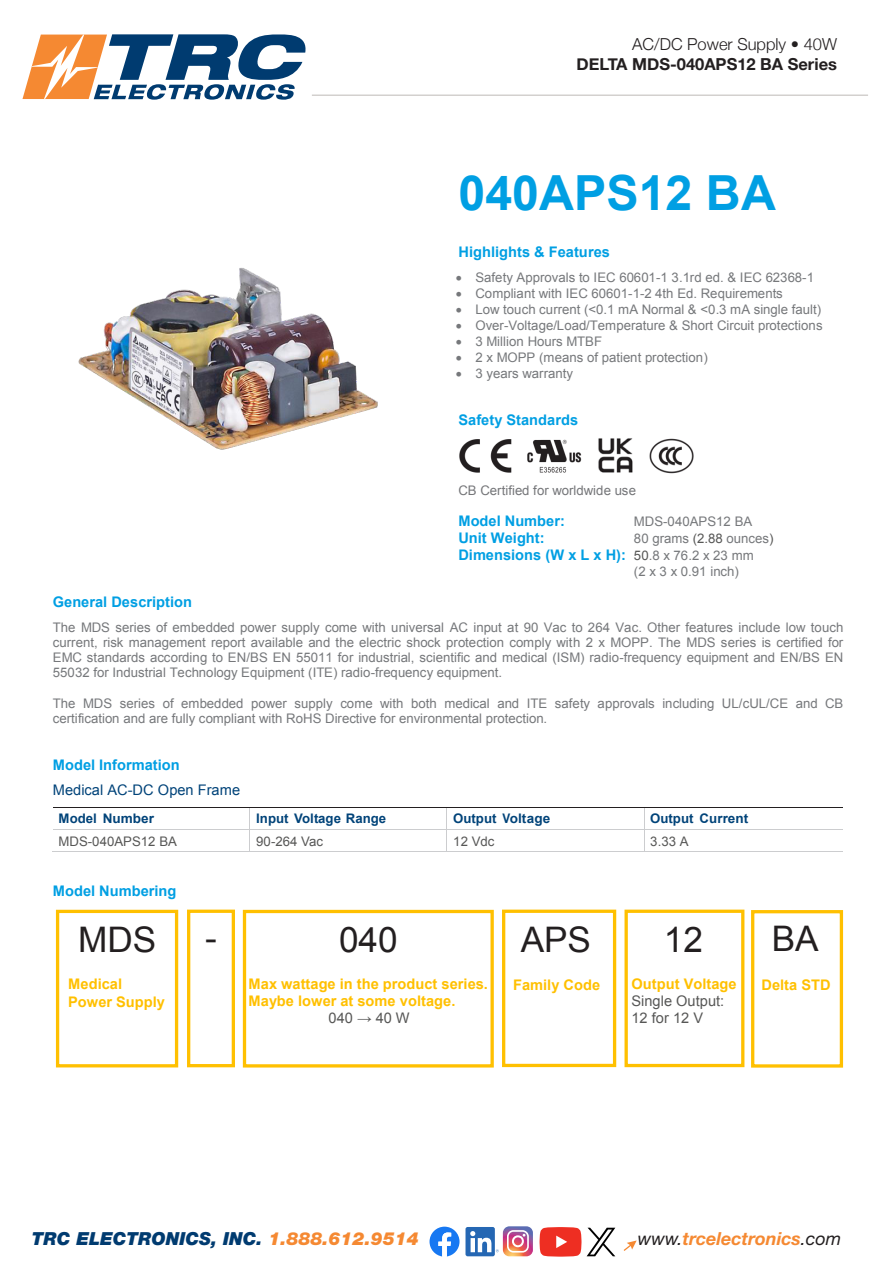
<style>
.page{position:relative;width:891px;height:1269px;background:#fff}
.page>*{position:absolute;margin:0;border:0;box-sizing:border-box;transform-origin:0 0}
.t1{font:700 48.45px "Arial";color:#009fe3}
.t2{font:35.25px "Arial";color:#231f20}
.t3{font:italic 900 18px "Helvetica Neue LT Std";color:#003b70}
.t4{font:italic 700 18px "Helvetica Neue LT Std";color:#f58932}
.t5{font:700 16.5px "Helvetica Neue";color:#231f20}
.t6{font:300 16.5px "Helvetica Neue";color:#231f20}
.t7{font:700 14.55px "Arial";color:#009fe3}
.t8{font:700 14.55px/17.5px "Arial";color:#ffc000}
.t9{font:14.55px/16.8px "Arial";color:#575756}
.t10{font:14.55px "Arial";color:#004379}
.t11{font:13.2px/15.1px "Arial";letter-spacing:.005em;color:#76787b;text-align:justify}
.t12{font:700 13.2px "Arial";color:#004379}
.t13{font:13.2px "Arial";letter-spacing:.005em;color:#575756}
.t14{font:13.2px "Arial";letter-spacing:.005em;color:#757679}
.s1{color:#575756}
.s2{font-weight:400;font-size:13.2px;color:#575756}
.s3{font-weight:400;font-size:13.2px;color:#76787b}
.s4{color:#f58932}
.s5{font-weight:400;color:#231f20}
</style>
<div class="page">
<hr style="left:312px;top:94px;width:556px;height:2px;background:#d3d0ce">
<svg style="left:624px;top:1240px;width:13px;height:11px"></svg>
<svg style="left:22px;top:34px;width:284px;height:66px"></svg>
<svg style="left:430px;top:1227px;width:30px;height:30px"></svg>
<div style="left:466px;top:1227px;width:29px;height:29px;background:#2567b3;border-radius:2px"></div>
<svg style="left:470px;top:1226px;width:63px;height:30px"></svg>
<svg style="left:540px;top:1227px;width:75px;height:30px"></svg>
<img style="left:459px;top:439px;width:53px;height:34px">
<img style="left:527px;top:439px;width:55px;height:34px">
<img style="left:598px;top:438px;width:35px;height:35px">
<img style="left:649px;top:438px;width:45px;height:35px">
<hr style="left:53px;top:807px;width:197px;height:1px;background:#231f20">
<hr style="left:250px;top:807px;width:197px;height:1px;background:#231f20">
<hr style="left:447px;top:807px;width:197px;height:1px;background:#231f20">
<hr style="left:645px;top:807px;width:198px;height:1px;background:#231f20">
<hr style="left:53px;top:829px;width:197px;height:1px;background:#cccdcf">
<hr style="left:250px;top:829px;width:197px;height:1px;background:#cccdcf">
<hr style="left:447px;top:829px;width:197px;height:1px;background:#cccdcf">
<hr style="left:645px;top:829px;width:198px;height:1px;background:#cccdcf">
<hr style="left:52px;top:851px;width:198px;height:1px;background:#cccdcf">
<hr style="left:250px;top:851px;width:197px;height:1px;background:#cccdcf">
<hr style="left:447px;top:851px;width:197px;height:1px;background:#cccdcf">
<svg style="left:644px;top:807px;width:1px;height:45px"></svg>
<hr style="left:645px;top:851px;width:198px;height:1px;background:#cccdcf">
<img style="left:78px;top:268px;width:300px;height:182px">
<div style="left:56px;top:910px;width:122px;height:157px;border:3px solid #ffc000"></div>
<div style="left:187px;top:910px;width:48px;height:157px;border:3px solid #ffc000"></div>
<div style="left:243px;top:910px;width:251px;height:158px;border:3px solid #ffc000"></div>
<div style="left:502px;top:910px;width:114px;height:157px;border:3px solid #ffc000"></div>
<div style="left:625px;top:910px;width:119px;height:157px;border:3px solid #ffc000"></div>
<div style="left:751px;top:910px;width:92px;height:158px;border:3px solid #ffc000"></div>
<p class="t6" style="left:632px;top:31px;width:206px">AC/DC Power Supply • 40W</p>
<p class="t5" style="left:577px;top:51px;width:262px">DELTA MDS-040APS12 BA Series</p>
<h1 class="t1" style="left:458px;top:161px;width:319px">040APS12 BA</h1>
<p class="t7" style="left:459px;top:242px;width:153px">Highlights &amp; Features</p>
<p class="t11" style="left:456px;top:270px;width:360px">• Safety Approvals to IEC 60601-1 3.1rd ed. &amp; IEC 62368-1</p>
<p class="t11" style="left:456px;top:286px;width:329px">• Compliant with IEC 60601-1-2 4th Ed. Requirements</p>
<p class="t11" style="left:456px;top:302px;width:367px">• Low touch current (&lt;0.1 mA Normal &amp; &lt;0.3 mA single fault)</p>
<p class="t11" style="left:456px;top:318px;width:369px">• Over-Voltage/Load/Temperature &amp; Short Circuit protections</p>
<p class="t11" style="left:456px;top:334px;width:148px">• 3 Million Hours MTBF</p>
<p class="t11" style="left:456px;top:350px;width:254px">• 2 x MOPP (means of patient protection)</p>
<p class="t11" style="left:456px;top:366px;width:119px">• 3 years warranty</p>
<p class="t7" style="left:459px;top:410px;width:121px">Safety Standards</p>
<p class="t14" style="left:458px;top:481px;width:179px">CB Certified for worldwide use</p>
<p class="t7" style="left:458px;top:511px;width:108px">Model Number:</p>
<p class="t11" style="left:634px;top:514px;width:120px">MDS-040APS12 BA</p>
<p class="t7" style="left:458px;top:528px;width:88px">Unit Weight:</p>
<p class="t11" style="left:634px;top:531px;width:141px">80 grams <span class="s1">(2.88</span> ounces<span class="s1">)</span></p>
<p class="t7" style="left:458px;top:545px;width:297px">Dimensions (W x L x H): <span class="s2">50</span><span class="s3">.8 x 76.2 x 23 mm</span></p>
<p class="t11" style="left:634px;top:564px;width:107px">(2 x 3 x 0.91 inch)</p>
<p class="t7" style="left:53px;top:592px;width:141px">General Description</p>
<p class="t11" style="left:53px;top:620px;width:792px">The MDS series of embedded power supply come with universal AC input at 90 Vac to 264 Vac. Other features include low touch current, risk management report available and the electric shock protection comply with 2 x MOPP. The MDS series is certified for EMC standards according to EN/BS EN 55011 for industrial, scientific and medical (ISM) radio-frequency equipment and EN/BS EN 55032 for Industrial Technology Equipment (ITE) radio-frequency equipment.</p>
<p class="t11" style="left:53px;top:696px;width:792px">The MDS series of embedded power supply come with both medical and ITE safety approvals including UL/cUL/CE and CB certification and are fully compliant with RoHS Directive for environmental protection.</p>
<p class="t7" style="left:53px;top:755px;width:128px">Model Information</p>
<p class="t10" style="left:53px;top:781px;width:189px">Medical AC-DC Open Frame</p>
<p class="t12" style="left:59px;top:810px;width:97px">Model Number</p>
<p class="t12" style="left:256px;top:810px;width:132px">Input Voltage Range</p>
<p class="t12" style="left:453px;top:810px;width:99px">Output Voltage</p>
<p class="t12" style="left:650px;top:810px;width:100px">Output Current</p>
<p class="t13" style="left:59px;top:833px;width:120px">MDS-040APS12 BA</p>
<p class="t13" style="left:256px;top:833px;width:68px">90-264 Vac</p>
<p class="t13" style="left:453px;top:833px;width:43px">12 Vdc</p>
<p class="t13" style="left:650px;top:833px;width:40px">3.33 A</p>
<p class="t7" style="left:53px;top:881px;width:125px">Model Numbering</p>
<h2 class="t2" style="left:78px;top:917px;width:80px">MDS</h2>
<p class="t8" style="left:68px;top:976px;width:98px">Medical<br>Power Supply</p>
<h2 class="t2" style="left:521px;top:916px;width:72px">APS</h2>
<p class="t8" style="left:513px;top:977px;width:89px">Family Code</p>
<h2 class="t2" style="left:772px;top:916px;width:48px">BA</h2>
<p class="t8" style="left:761px;top:977px;width:71px">Delta STD</p>
<h2 class="t2" style="left:339px;top:917px;width:60px">040</h2>
<p class="t8" style="left:248px;top:976px;width:241px;line-height:16.8px">Max wattage in the product series.<br>Maybe lower at some voltage.</p>
<p class="t9" style="left:329px;top:1010px;width:83px">040 → 40 W</p>
<h2 class="t2" style="left:664px;top:917px;width:41px">12</h2>
<p class="t8" style="left:631px;top:976px;width:107px">Output Voltage</p>
<p class="t9" style="left:631px;top:993px;width:94px">Single Output:<br>12 for 12 V</p>
<h2 class="t2" style="left:205px;top:914px;width:13px">-</h2>
<p class="t3" style="left:32px;top:1227px;width:388px">TRC ELECTRONICS, INC. <span class="s4">1.888.612.9514</span></p>
<p class="t4" style="left:638px;top:1227px;width:205px"><span class="s5">www.</span>trcelectronics<span class="s5">.com</span></p>
</div>
